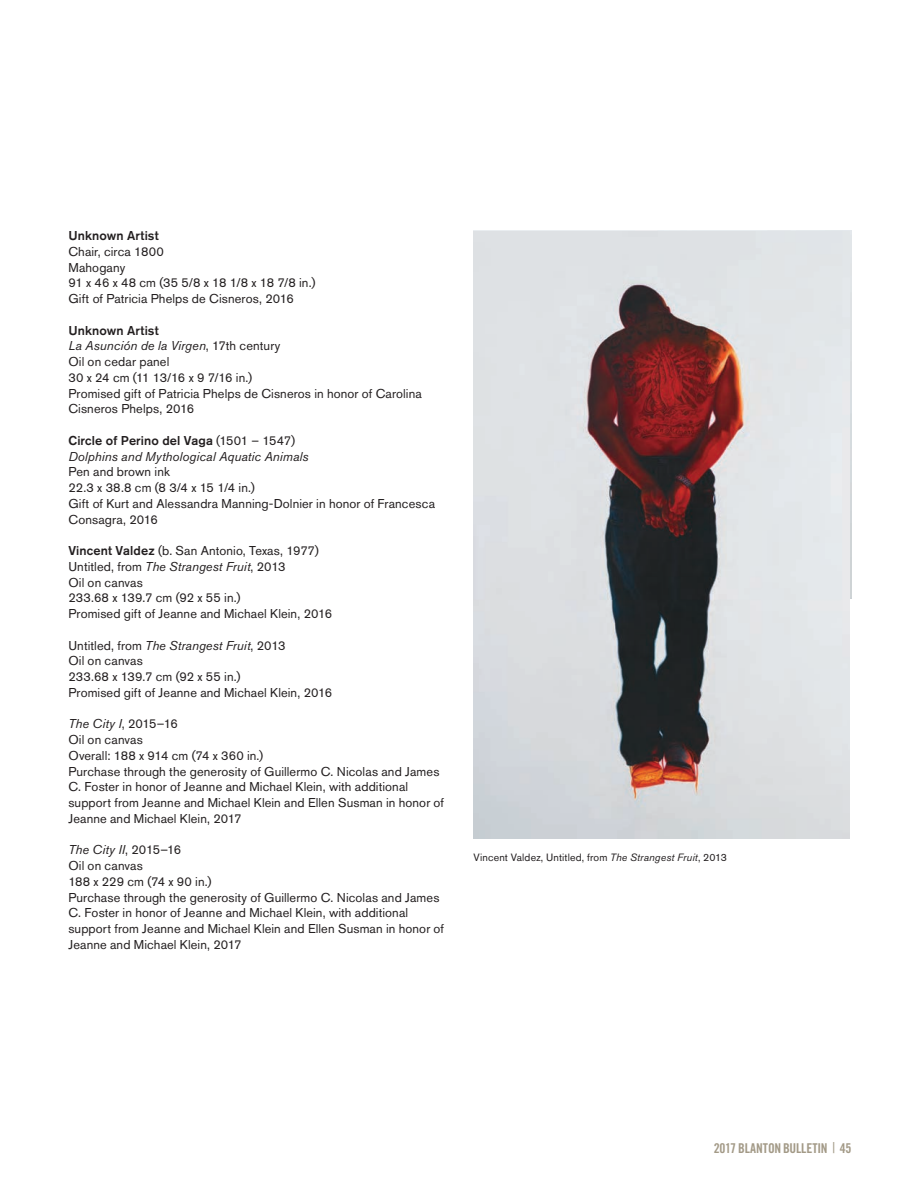
<style>
.page{position:relative;width:920px;height:1190px;background:#fff}
.page>*{position:absolute;margin:0;border:0;box-sizing:border-box;transform-origin:0 0}
.t1{font:13.5px "Trade Gothic LT Std Bd Cn 20";letter-spacing:-.01em;color:#a39a87}
.t2{font:12.75px/15.8px "Akzidenz Grotesk Std";letter-spacing:.01em;color:#231f20}
.t3{font:italic 12.75px/15.8px "Akzidenz Grotesk Std";letter-spacing:.005em;color:#231f20}
.t4{font:500 12.75px "Akzidenz Grotesk Std";letter-spacing:.01em;color:#231f20}
.t5{font:10.5px "Akzidenz Grotesk Std";letter-spacing:.015em;color:#231f20}
.s1{font-weight:500}
.s2{font-style:italic}
.s3{font-weight:500;font-style:normal}
.s4{font-style:normal}
.s5{font-family:"Trade Gothic LT Std Cn 18";font-size:15px}
</style>
<div class="page">
<img style="left:473px;top:231px;width:376px;height:607px">
<p class="t4" style="left:68px;top:228px;width:92px">Unknown Artist</p>
<p class="t2" style="left:68px;top:243px;width:248px">Chair, circa 1800<br>Mahogany<br>91 x 46 x 48 cm (35 5/8 x 18 1/8 x 18 7/8 in.)<br>Gift of Patricia Phelps de Cisneros, 2016</p>
<p class="t2" style="left:68px;top:322px;width:355px"><span class="s1">Unknown Artist<br></span><span class="s2">La Asunción de la Virgen</span>, 17th century<br>Oil on cedar panel<br>30 x 24 cm (11 13/16 x 9 7/16 in.)<br>Promised gift of Patricia Phelps de Cisneros in honor of Carolina<br>Cisneros Phelps, 2016</p>
<p class="t3" style="left:68px;top:432px;width:242px"><span class="s3">Circle of Perino del Vaga</span> <span class="s4">(1501 – 1547)<br></span>Dolphins and Mythological Aquatic Animals</p>
<p class="t2" style="left:68px;top:464px;width:368px">Pen and brown ink<br>22.3 x 38.8 cm (8 3/4 x 15 1/4 in.)<br>Gift of Kurt and Alessandra Manning-Dolnier in honor of Francesca<br>Consagra, 2016</p>
<p class="t2" style="left:68px;top:543px;width:265px"><span class="s1">Vincent Valdez</span> (b. San Antonio, Texas, 1977)<br>Untitled, from <span class="s2">The Strangest Fruit</span>, 2013<br>Oil on canvas<br>233.68 x 139.7 cm (92 x 55 in.)<br>Promised gift of Jeanne and Michael Klein, 2016</p>
<p class="t2" style="left:68px;top:637px;width:265px">Untitled, from <span class="s2">The Strangest Fruit</span>, 2013<br>Oil on canvas<br>233.68 x 139.7 cm (92 x 55 in.)<br>Promised gift of Jeanne and Michael Klein, 2016</p>
<p class="t2" style="left:68px;top:716px;width:377px"><span class="s2">The City I</span>, 2015–16<br>Oil on canvas<br>Overall: 188 x 914 cm (74 x 360 in.)<br>Purchase through the generosity of Guillermo C. Nicolas and James C. Foster in honor of Jeanne and Michael Klein, with additional support from Jeanne and Michael Klein and Ellen Susman in honor of Jeanne and Michael Klein, 2017</p>
<p class="t2" style="left:68px;top:842px;width:377px"><span class="s2">The City II</span>, 2015–16<br>Oil on canvas<br>188 x 229 cm (74 x 90 in.)<br>Purchase through the generosity of Guillermo C. Nicolas and James C. Foster in honor of Jeanne and Michael Klein, with additional support from Jeanne and Michael Klein and Ellen Susman in honor of Jeanne and Michael Klein, 2017</p>
<p class="t5" style="left:473px;top:851px;width:255px">Vincent Valdez, Untitled, from <span class="s2">The Strangest Fruit</span>, 2013</p>
<p class="t1" style="left:714px;top:1139px;width:139px">2017 BLANTON BULLETIN <span class="s5">|</span> 45</p>
</div>
